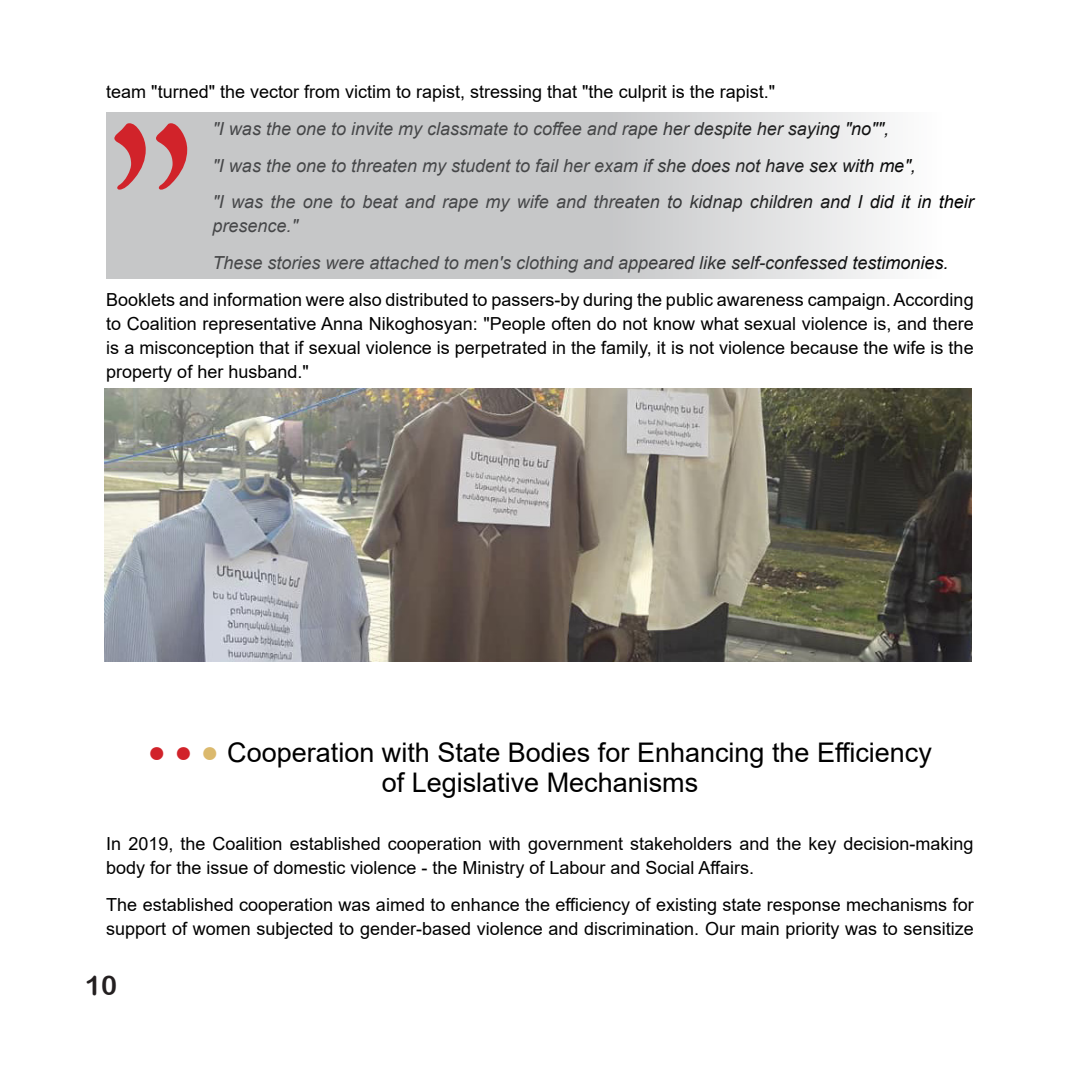
<style>
.page{position:relative;width:1080px;height:1080px;background:#fff}
.page>*{position:absolute;margin:0;border:0;box-sizing:border-box;transform-origin:0 0}
.t1{font:253.5px "Goudy Old Style T";color:#d1232a}
.t2{font:27px/30px "Arial";color:#000;text-align:center}
.t3{font:27px "Arial Rounded MT Bold";color:#231f20}
.t4{font:18px/24px "Arial";color:#000}
.t5{font:italic 18px/24px "Arial";color:#000}
.s1{font-weight:700;font-size:30px;color:#d1232a}
.s2{font-weight:700;font-size:30px;color:#dbb96d}
</style>
<div class="page">
<img style="left:104px;top:389px;width:868px;height:272px">
<svg style="left:106px;top:112px;width:779px;height:167px;background:#cecfd0"></svg>
<p class="t4" style="left:106px;top:80px;width:670px">team "turned" the vector from victim to rapist, stressing that "the culprit is the rapist."</p>
<p class="t5" style="left:213px;top:117px;width:678px">"I was the one to invite my classmate to coffee and rape her despite her saying "no"",</p>
<p class="t5" style="left:213px;top:154px;width:705px">"I was the one to threaten my student to fail her exam if she does not have sex with me",</p>
<p class="t5" style="left:213px;top:190px;width:763px">"I was the one to beat and rape my wife and threaten to kidnap children and I did it in their presence."</p>
<p class="t5" style="left:213px;top:251px;width:737px">These stories were attached to men's clothing and appeared like self-confessed testimonies.</p>
<p class="t4" style="left:106px;top:287px;width:869px;text-align:justify">Booklets and information were also distributed to passers-by during the public awareness campaign. According to Coalition representative Anna Nikoghosyan: "People often do not know what sexual violence is, and there is a misconception that if sexual violence is perpetrated in the family, it is not violence because the wife is the property of her husband."</p>
<p class="t1" style="left:101px;top:85px;width:104px">”</p>
<p class="t2" style="left:148px;top:737px;width:786px"><span class="s1">● ●</span> <span class="s2">●</span> Cooperation with State Bodies for Enhancing the Efficiency of Legislative Mechanisms</p>
<p class="t4" style="left:106px;top:832px;width:869px">In 2019, the Coalition established cooperation with government stakeholders and the key decision-making body for the issue of domestic violence - the Ministry of Labour and Social Affairs.</p>
<p class="t4" style="left:106px;top:892px;width:869px">The established cooperation was aimed to enhance the efficiency of existing state response mechanisms for support of women subjected to gender-based violence and discrimination. Our main priority was to sensitize</p>
<p class="t3" style="left:85px;top:969px;width:34px">10</p>
</div>
